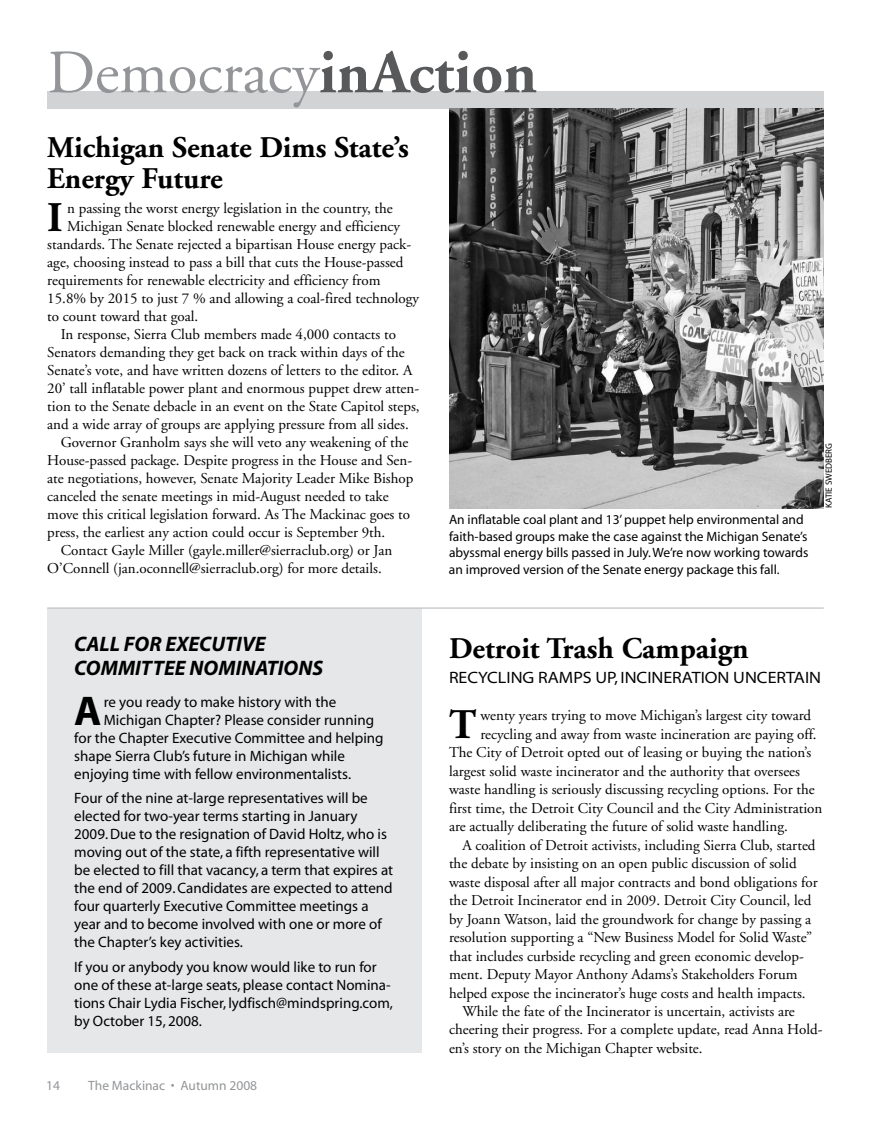
<style>
.page{position:relative;width:871px;height:1134px;background:#fff}
.page>*{position:absolute;margin:0;border:0;box-sizing:border-box;transform-origin:0 0}
.t1{font:61.5px "Adobe Garamond";color:#939598}
.t2{font:700 42.15px "Adobe Garamond";color:#000}
.t3{font:41.7px "Myriad MM 700 600";color:#000}
.t4{font:700 30px/31.5px "Adobe Garamond";color:#000}
.t5{font:21px/24px "Myriad MM It 700 600";color:#000}
.t6{font:16.5px "Myriad MM 400 700";color:#000}
.t7{font:15px "Adobe Garamond";color:#000}
.t8{font:15px/18px "Myriad MM 400 600";color:#000}
.t9{font:13.5px/16.5px "Myriad MM 400 600";color:#000}
.t10{font:13.5px "Myriad MM 400 600";color:#939598}
.t11{font:9px "Myriad MM 400 600";color:#000}
.s1{font-weight:700;color:#58595b}
</style>
<div class="page">
<div style="left:47px;top:91px;width:777px;height:18px;background:#d1d3d4"></div>
<div style="left:47px;top:608px;width:375px;height:445px;background:#e6e7e8"></div>
<hr style="left:47px;top:608px;width:777px;height:1px;background:#bcbdc0">
<img style="left:449px;top:108px;width:375px;height:400px">
<h1 class="t1" style="left:47px;top:40px;width:491px">Democracy<span class="s1">inAction</span></h1>
<h3 class="t4" style="left:47px;top:132px;width:363px">Michigan Senate Dims State’s<br>Energy Future</h3>
<h2 class="t2" style="left:47px;top:195px;width:17px">I</h2>
<p class="t7" style="left:67px;top:200px;width:327px">n passing the worst energy legislation in the country, the</p>
<p class="t7" style="left:67px;top:218px;width:335px">Michigan Senate blocked renewable energy and efficiency</p>
<p class="t7" style="left:47px;top:236px;width:365px">standards. The Senate rejected a bipartisan House energy pack-</p>
<p class="t7" style="left:47px;top:254px;width:358px">age, choosing instead to pass a bill that cuts the House-passed</p>
<p class="t7" style="left:47px;top:272px;width:335px">requirements for renewable electricity and efficiency from</p>
<p class="t7" style="left:47px;top:290px;width:373px">15.8% by 2015 to just 7 % and allowing a coal-fired technology</p>
<p class="t7" style="left:47px;top:308px;width:152px">to count toward that goal.</p>
<p class="t7" style="left:61px;top:326px;width:337px">In response, Sierra Club members made 4,000 contacts to</p>
<p class="t7" style="left:47px;top:344px;width:359px">Senators demanding they get back on track within days of the</p>
<p class="t7" style="left:47px;top:362px;width:367px">Senate’s vote, and have written dozens of letters to the editor. A</p>
<p class="t7" style="left:47px;top:380px;width:373px">20’ tall inflatable power plant and enormous puppet drew atten-</p>
<p class="t7" style="left:47px;top:398px;width:374px">tion to the Senate debacle in an event on the State Capitol steps,</p>
<p class="t7" style="left:47px;top:416px;width:363px">and a wide array of groups are applying pressure from all sides.</p>
<p class="t7" style="left:61px;top:434px;width:349px">Governor Granholm says she will veto any weakening of the</p>
<p class="t7" style="left:47px;top:452px;width:366px">House-passed package. Despite progress in the House and Sen-</p>
<p class="t7" style="left:47px;top:470px;width:367px">ate negotiations, however, Senate Majority Leader Mike Bishop</p>
<p class="t7" style="left:47px;top:488px;width:343px">canceled the senate meetings in mid-August needed to take</p>
<p class="t7" style="left:47px;top:506px;width:364px">move this critical legislation forward. As The Mackinac goes to</p>
<p class="t7" style="left:47px;top:524px;width:339px">press, the earliest any action could occur is September 9th.</p>
<p class="t7" style="left:61px;top:542px;width:333px">Contact Gayle Miller (gayle.miller@sierraclub.org) or Jan</p>
<p class="t7" style="left:47px;top:560px;width:336px">O’Connell (jan.oconnell@sierraclub.org) for more details.</p>
<p class="t9" style="left:449px;top:512px;width:361px">An inflatable coal plant and 13’ puppet help environmental and faith-based groups make the case against the Michigan Senate’s abyssmal energy bills passed in July. We’re now working towards an improved version of the Senate energy package this fall.</p>
<p class="t11" style="left:824px;top:508px;width:66px;rotate:-90deg">Katie Swedberg</p>
<h3 class="t5" style="left:74px;top:633px;width:250px">CALL FOR EXECUTIVE<br>COMMITTEE NOMINATIONS</h3>
<h3 class="t3" style="left:74px;top:690px;width:29px">A</h3>
<p class="t8" style="left:104px;top:693px;width:234px">re you ready to make history with the</p>
<p class="t8" style="left:104px;top:711px;width:272px">Michigan Chapter? Please consider running</p>
<p class="t8" style="left:74px;top:729px;width:311px">for the Chapter Executive Committee and helping</p>
<p class="t8" style="left:74px;top:747px;width:272px">shape Sierra Club’s future in Michigan while</p>
<p class="t8" style="left:74px;top:765px;width:278px">enjoying time with fellow environmentalists.</p>
<p class="t8" style="left:74px;top:790px;width:320px">Four of the nine at-large representatives will be elected for two-year terms starting in January 2009. Due to the resignation of David Holtz, who is moving out of the state, a fifth representative will be elected to fill that vacancy, a term that expires at the end of 2009. Candidates are expected to attend four quarterly Executive Committee meetings a year and to become involved with one or more of the Chapter’s key activities.</p>
<p class="t8" style="left:74px;top:959px;width:320px">If you or anybody you know would like to run for one of these at-large seats, please contact Nomina&shy;tions Chair Lydia Fischer, lydfisch@mindspring.com, by October 15, 2008.</p>
<p class="t10" style="left:46px;top:1079px;width:15px">14</p>
<p class="t10" style="left:88px;top:1079px;width:170px">The Mackinac • Autumn 2008</p>
<h3 class="t4" style="left:449px;top:633px;width:301px">Detroit Trash Campaign</h3>
<p class="t6" style="left:449px;top:670px;width:371px">RECYCLING RAMPS U P, INCIN ERATION UNCERTAIN</p>
<h2 class="t2" style="left:449px;top:702px;width:29px">T</h2>
<p class="t7" style="left:480px;top:708px;width:332px">wenty years trying to move Michigan’s largest city toward</p>
<p class="t7" style="left:480px;top:726px;width:338px">recycling and away from waste incineration are paying off.</p>
<p class="t7" style="left:449px;top:745px;width:364px">The City of Detroit opted out of leasing or buying the nation’s</p>
<p class="t7" style="left:449px;top:763px;width:352px">largest solid waste incinerator and the authority that oversees</p>
<p class="t7" style="left:449px;top:781px;width:367px">waste handling is seriously discussing recycling options. For the</p>
<p class="t7" style="left:449px;top:800px;width:375px">first time, the Detroit City Council and the City Administration</p>
<p class="t7" style="left:449px;top:818px;width:340px">are actually deliberating the future of solid waste handling.</p>
<p class="t7" style="left:462px;top:837px;width:354px">A coalition of Detroit activists, including Sierra Club, started</p>
<p class="t7" style="left:449px;top:855px;width:349px">the debate by insisting on an open public discussion of solid</p>
<p class="t7" style="left:449px;top:874px;width:370px">waste disposal after all major contracts and bond obligations for</p>
<p class="t7" style="left:449px;top:892px;width:364px">the Detroit Incinerator end in 2009. Detroit City Council, led</p>
<p class="t7" style="left:449px;top:911px;width:364px">by Joann Watson, laid the groundwork for change by passing a</p>
<p class="t7" style="left:449px;top:929px;width:365px">resolution supporting a “New Business Model for Solid Waste”</p>
<p class="t7" style="left:449px;top:948px;width:356px">that includes curbside recycling and green economic develop-</p>
<p class="t7" style="left:449px;top:966px;width:350px">ment. Deputy Mayor Anthony Adams’s Stakeholders Forum</p>
<p class="t7" style="left:449px;top:985px;width:358px">helped expose the incinerator’s huge costs and health impacts.</p>
<p class="t7" style="left:462px;top:1003px;width:334px">While the fate of the Incinerator is uncertain, activists are</p>
<p class="t7" style="left:449px;top:1022px;width:375px">cheering their progress. For a complete update, read Anna Hold-</p>
<p class="t7" style="left:449px;top:1040px;width:255px">en’s story on the Michigan Chapter website.</p>
</div>
